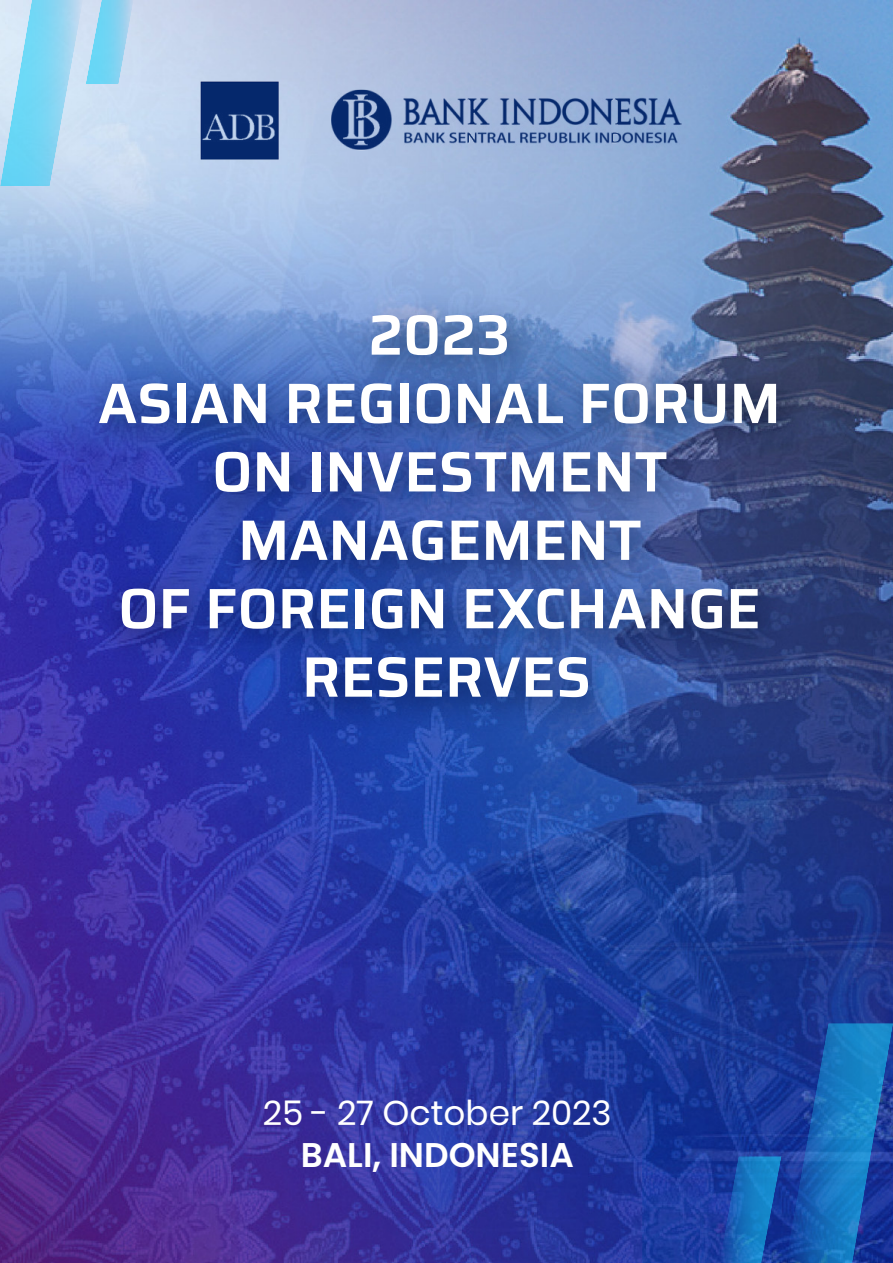
<style>
.page{position:relative;width:893px;height:1263px;background:#fff}
.page>*{position:absolute;margin:0;border:0;box-sizing:border-box;transform-origin:0 0}
.t1{font:600 57px/68.4px "Saira";color:#fff;text-align:center}
.t2{font:34.2px "Poppins";color:#fff}
.t3{font:600 34.2px "Poppins";color:#fff}
</style>
<div class="page">
<img style="left:0;top:0;width:893px;height:1263px">
<img style="left:331px;top:81px;width:350px;height:79px">
<img style="left:193px;top:76px;width:93px;height:89px">
<img style="left:64px;top:277px;width:774px;height:489px">
<svg style="left:719px;top:1023px;width:174px;height:240px;background:#1956ab"></svg>
<svg style="left:0;top:0;width:134px;height:186px;background:#a7dbf3"></svg>
<p class="t1" style="left:98px;top:305px;width:684px">2023<br>ASIAN REGIONAL FORUM<br>ON INVESTMENT<br>MANAGEMENT<br>OF FOREIGN EXCHANGE<br>RESERVES</p>
<p class="t2" style="left:263px;top:1093px;width:350px">25 - 27 October 2023</p>
<p class="t3" style="left:301px;top:1143px;width:275px">BALI, INDONESIA</p>
</div>
